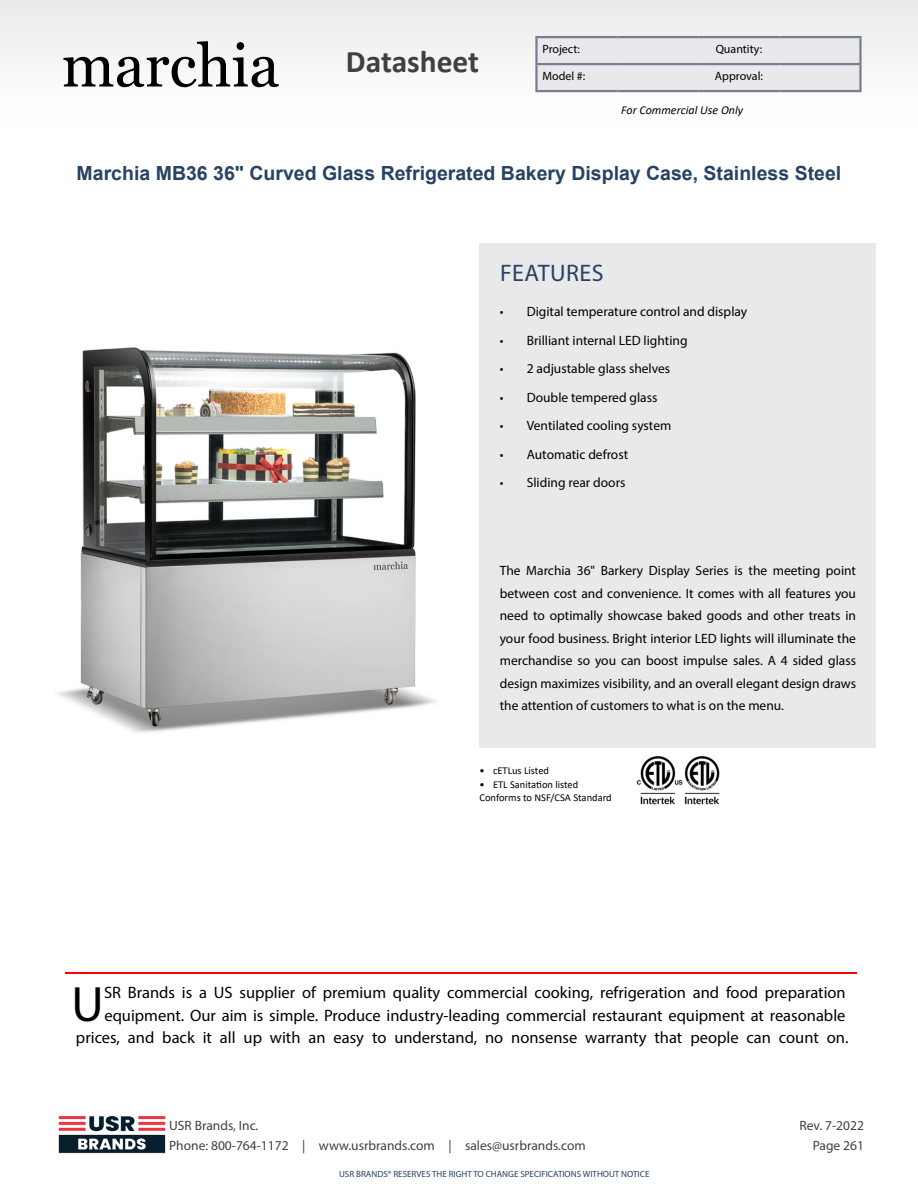
<style>
.page{position:relative;width:918px;height:1188px;background:#fff}
.page>*{position:absolute;margin:0;border:0;box-sizing:border-box;transform-origin:0 0}
.t1{font:49.95px "Myriad Pro";color:#000}
.t2{font:700 31.5px "Calibri";color:#404042}
.t3{font:24px "Myriad Pro";letter-spacing:.02em;color:#274262}
.t4{font:700 19.5px "Arial";color:#274262}
.t5{font:16.5px/22.5px "Myriad Pro";color:#000;text-align:right}
.t6{font:13.5px/22.5px "Myriad Pro";color:#000;text-align:justify}
.t7{font:13.5px/19.5px "Myriad Pro";color:#404042}
.t8{font:12px "Myriad Pro";color:#000}
.t9{font:italic 12px "Calibri";color:#000}
.t10{font:10.5px/13.5px "Calibri";color:#000}
.t11{font:9px "Myriad Pro";color:#274262}
.s1{font-family:"Georgia";font-weight:400;font-size:60px;color:#000}
</style>
<div class="page">
<hr style="left:65px;top:972px;width:792px;height:2px;background:#f00">
<img style="left:58px;top:1115px;width:108px;height:39px">
<img style="left:636px;top:756px;width:84px;height:49px">
<div style="left:480px;top:243px;width:396px;height:505px;background:#e9e9ec"></div>
<img style="left:58px;top:347px;width:378px;height:386px">
<div style="left:0;top:0;width:918px;height:127px;background:#f5f6f6"></div>
<div style="left:538px;top:38px;width:321px;height:52px;background:#e9e9ec"></div>
<hr style="left:535px;top:36px;width:82px;height:2px;background:#777d95">
<hr style="left:535px;top:38px;width:3px;height:25px;background:#777d95">
<hr style="left:617px;top:36px;width:81px;height:2px;background:#777d95">
<hr style="left:698px;top:36px;width:81px;height:2px;background:#777d95">
<hr style="left:779px;top:36px;width:83px;height:2px;background:#777d95">
<hr style="left:859px;top:38px;width:3px;height:25px;background:#777d95">
<hr style="left:535px;top:63px;width:82px;height:2px;background:#777d95">
<hr style="left:535px;top:65px;width:3px;height:25px;background:#777d95">
<hr style="left:617px;top:63px;width:81px;height:2px;background:#777d95">
<hr style="left:698px;top:63px;width:81px;height:2px;background:#777d95">
<hr style="left:779px;top:63px;width:83px;height:2px;background:#777d95">
<hr style="left:859px;top:65px;width:3px;height:25px;background:#777d95">
<hr style="left:535px;top:90px;width:82px;height:2px;background:#777d95">
<hr style="left:617px;top:90px;width:81px;height:2px;background:#777d95">
<hr style="left:698px;top:90px;width:81px;height:2px;background:#777d95">
<hr style="left:779px;top:90px;width:83px;height:2px;background:#777d95">
<h2 class="t2" style="left:62px;top:40px;width:419px"><span class="s1">marchia</span> Datasheet</h2>
<p class="t8" style="left:542px;top:42px;width:39px">Project:</p>
<p class="t8" style="left:716px;top:42px;width:48px">Quantity:</p>
<p class="t8" style="left:542px;top:69px;width:44px">Model #:</p>
<p class="t8" style="left:715px;top:69px;width:50px">Approval:</p>
<p class="t9" style="left:621px;top:102px;width:123px">For Commercial Use Only</p>
<h3 class="t4" style="left:77px;top:160px;width:766px">Marchia MB36 36" Curved Glass Refrigerated Bakery Display Case, Stainless Steel</h3>
<h3 class="t3" style="left:500px;top:258px;width:105px">FEATURES</h3>
<p class="t6" style="left:500px;top:300px;width:249px">• Digital temperature control and display</p>
<p class="t6" style="left:500px;top:329px;width:189px">• Brilliant internal LED lighting</p>
<p class="t6" style="left:500px;top:357px;width:172px">• 2 adjustable glass shelves</p>
<p class="t6" style="left:500px;top:386px;width:159px">• Double tempered glass</p>
<p class="t6" style="left:500px;top:414px;width:173px">• Ventilated cooling system</p>
<p class="t6" style="left:500px;top:443px;width:130px">• Automatic defrost</p>
<p class="t6" style="left:500px;top:471px;width:127px">• Sliding rear doors</p>
<p class="t6" style="left:500px;top:559px;width:358px">The Marchia 36" Barkery Display Series is the meeting point between cost and convenience. It comes with all features you need to optimally showcase baked goods and other treats in your food business. Bright interior LED lights will illuminate the merchandise so you can boost impulse sales. A 4 sided glass design maximizes visibility, and an overall elegant design draws the attention of customers to what is on the menu.</p>
<p class="t10" style="left:480px;top:764px;width:71px">• cETLus Listed</p>
<p class="t10" style="left:480px;top:777px;width:134px">• ETL Sanitation listed<br>Conforms to NSF/CSA Standard</p>
<p class="t5" style="left:76px;top:981px;width:774px">SR Brands is a US supplier of premium quality commercial cooking, refrigeration and food preparation equipment. Our aim is simple. Produce industry-leading commercial restaurant equipment at reasonable prices, and back it all up with an easy to understand, no nonsense warranty that people can count on.</p>
<h1 class="t1" style="left:72px;top:973px;width:34px">U</h1>
<p class="t7" style="left:169px;top:1116px;width:418px">USR Brands, Inc.<br>Phone: 800-764-1172 | www.usrbrands.com | sales@usrbrands.com</p>
<p class="t7" style="left:800px;top:1116px;width:66px;text-align:right">Rev. 7-2022<br>Page 261</p>
<p class="t11" style="left:339px;top:1169px;width:312px">USR BRANDS® RESERVES THE RIGHT TO CHANGE SPECIFICATIONS WITHOUT NOTICE</p>
</div>
